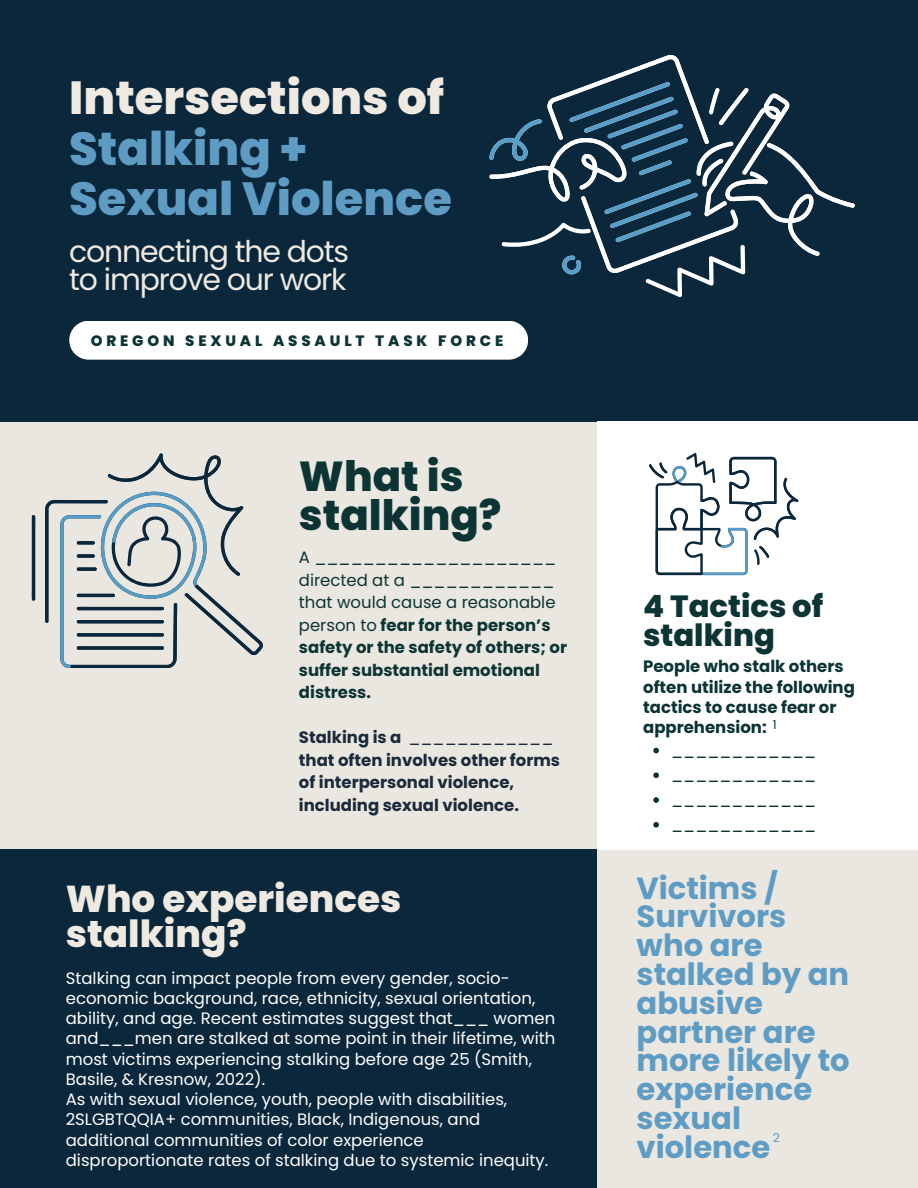
<style>
.page{position:relative;width:918px;height:1188px;background:#eae7e1}
.page>*{position:absolute;margin:0;border:0;box-sizing:border-box;transform-origin:0 0}
.t1{font:800 46.35px/50.7px "Poppins";color:#5f9cc3}
.t2{font:800 46.35px "Poppins";color:#eeeae2}
.t3{font:800 41.85px/39.3px "Poppins";color:#0d3434}
.t4{font:800 37.35px/34.8px "Poppins";color:#eeeae2}
.t5{font:700 30.6px/28.8px "Poppins";color:#5f9cc3}
.t6{font:800 30.6px/28.8px "Poppins";color:#0d3434}
.t7{font:30px/27.9px "Poppins";letter-spacing:-.04em;color:#eeeae2}
.t8{font:22.5px "Poppins";letter-spacing:-.04em;color:#eeeae2}
.t9{font:16.5px/20.2px "Poppins";color:#fff}
.t10{font:700 16.5px/22.5px "Poppins";color:#0d3434}
.t11{font:700 16.5px/22.5px "Poppins";color:#1b2a3a}
.t12{font:16.5px/24.8px "Poppins";color:#0d3434;text-align:justify}
.t13{font:800 15px "Poppins";letter-spacing:.26em;color:#0d3434}
.t14{font:12.15px "Poppins";color:#0d3434}
.t15{font:12.15px "Poppins";color:#5f9cc3}
.s1{font-weight:400}
</style>
<div class="page">
<div style="left:0;top:0;width:918px;height:421px;background:#0b273b"></div>
<div style="left:69px;top:321px;width:459px;height:39px;background:#fff"></div>
<div style="left:0;top:850px;width:597px;height:338px;background:#0b273b"></div>
<div style="left:597px;top:421px;width:321px;height:429px;background:#fff"></div>
<svg style="left:32px;top:453px;width:231px;height:215px"></svg>
<svg style="left:649px;top:453px;width:149px;height:122px"></svg>
<svg style="left:645px;top:274px;width:99px;height:23px"></svg>
<svg style="left:596px;top:54px;width:224px;height:220px"></svg>
<svg style="left:698px;top:88px;width:157px;height:120px"></svg>
<svg style="left:489px;top:82px;width:209px;height:193px"></svg>
<svg style="left:653px;top:748px;width:6px;height:5px"></svg>
<svg style="left:653px;top:772px;width:6px;height:6px"></svg>
<svg style="left:653px;top:797px;width:6px;height:6px"></svg>
<svg style="left:653px;top:822px;width:6px;height:6px"></svg>
<h1 class="t2" style="left:69px;top:71px;width:377px">Intersections of</h1>
<h1 class="t1" style="left:69px;top:123px;width:384px">Stalking +<br>Sexual Violence</h1>
<h3 class="t7" style="left:69px;top:238px;width:281px">connecting the dots to improve our work</h3>
<p class="t13" style="left:91px;top:332px;width:414px">OREGON SEXUAL ASSAULT TASK FORCE</p>
<h2 class="t3" style="left:299px;top:457px;width:204px">What is stalking?</h2>
<p class="t10" style="left:299px;top:546px;width:270px"><span class="s1">A ____________________ directed at a ____________ that would cause a reasonable person to</span> fear for the person’s safety or the safety of others; or suffer substantial emotional distress.</p>
<p class="t11" style="left:299px;top:726px;width:263px">Stalking is a <span class="s1">____________ </span>that often involves other forms of interpersonal violence, including sexual violence.</p>
<h3 class="t4" style="left:66px;top:882px;width:337px">Who experiences stalking?</h3>
<h3 class="t8" style="left:66px;top:956px;width:71px">Where</h3>
<p class="t9" style="left:66px;top:968px;width:491px">Stalking can impact people from every gender, socio&shy;economic background, race, ethnicity, sexual orientation, ability, and age. Recent estimates suggest that___ women and___men are stalked at some point in their lifetime, with most victims experiencing stalking before age 25 (Smith, Basile, &amp; Kresnow, 2022).<br>As with sexual violence, youth, people with disabilities, 2SLGBTQQIA+ communities, Black, Indigenous, and additional communities of color experience disproportionate rates of stalking due to systemic inequity.</p>
<h3 class="t6" style="left:643px;top:592px;width:182px">4 Tactics of stalking</h3>
<p class="t10" style="left:643px;top:657px;width:213px;line-height:20.2px">People who stalk others often utilize the following tactics to cause fear or apprehension:</p>
<p class="t12" style="left:671px;top:738px;width:147px">____________ ____________ ____________ ____________</p>
<p class="t14" style="left:773px;top:718px;width:5px">1</p>
<h3 class="t5" style="left:637px;top:874px;width:215px">Victims /<br>Survivors who are stalked by an abusive partner are more likely to experience sexual violence</h3>
<p class="t15" style="left:773px;top:1131px;width:8px">2</p>
</div>
